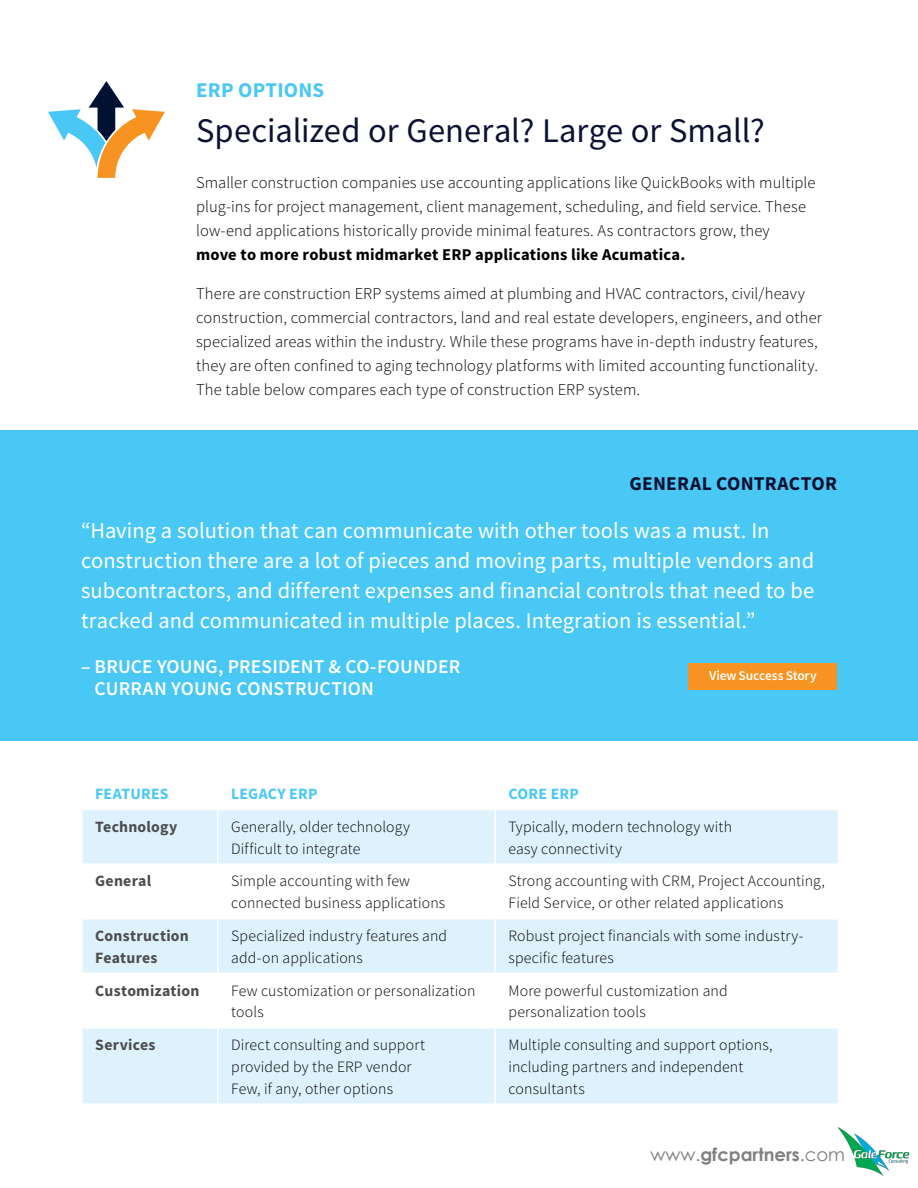
<style>
.page{position:relative;width:918px;height:1188px;background:#fff}
.page>*{position:absolute;margin:0;border:0;box-sizing:border-box;transform-origin:0 0}
.t1{font:34.5px "Source Sans Pro";color:#0d1131}
.t2{font:22.5px/30px "Source Sans Pro";letter-spacing:.005em;color:#fff}
.t3{font:700 21px "Source Sans Pro";letter-spacing:.01em;color:#49c8f5}
.t4{font:600 19.5px/22.5px "Source Sans Pro";letter-spacing:.005em;color:#fff}
.t5{font:700 19.5px "Source Sans Pro";letter-spacing:.01em;color:#0d1131}
.t6{font:700 18px "Century Gothic";color:#808080}
.t7{font:300 16.5px/24px "Source Sans Pro";letter-spacing:.005em;color:#000}
.t8{font:700 16.5px "Source Sans Pro";letter-spacing:.01em;color:#000}
.t9{font:300 15.75px/21.8px "Source Sans Pro";letter-spacing:.01em;color:#000}
.t10{font:700 15.75px/21.8px "Source Sans Pro";letter-spacing:.015em;color:#4d4d4f}
.t11{font:700 15.75px "Source Sans Pro";letter-spacing:.015em;color:#49c8f5}
.t12{font:600 13.5px "Source Sans Pro";letter-spacing:-.01em;color:#fff}
.s1{font-weight:400}
</style>
<div class="page">
<svg style="left:82px;top:810px;width:756px;height:293px;fill:#ddf2fd"></svg>
<hr style="left:217px;top:810px;width:2px;height:53px;background:#fff">
<hr style="left:494px;top:810px;width:2px;height:53px;background:#fff">
<hr style="left:81px;top:863px;width:137px;height:2px;background:#fff">
<hr style="left:218px;top:863px;width:277px;height:2px;background:#fff">
<hr style="left:217px;top:865px;width:2px;height:53px;background:#fff">
<hr style="left:495px;top:863px;width:344px;height:2px;background:#fff">
<hr style="left:494px;top:865px;width:2px;height:53px;background:#fff">
<hr style="left:81px;top:918px;width:137px;height:2px;background:#fff">
<hr style="left:218px;top:918px;width:277px;height:2px;background:#fff">
<hr style="left:217px;top:920px;width:2px;height:53px;background:#fff">
<hr style="left:495px;top:918px;width:344px;height:2px;background:#fff">
<hr style="left:494px;top:920px;width:2px;height:53px;background:#fff">
<hr style="left:81px;top:973px;width:137px;height:1px;background:#fff">
<hr style="left:218px;top:973px;width:277px;height:1px;background:#fff">
<hr style="left:217px;top:974px;width:2px;height:53px;background:#fff">
<hr style="left:495px;top:973px;width:344px;height:1px;background:#fff">
<hr style="left:494px;top:974px;width:2px;height:53px;background:#fff">
<hr style="left:81px;top:1027px;width:137px;height:2px;background:#fff">
<hr style="left:218px;top:1027px;width:277px;height:2px;background:#fff">
<hr style="left:217px;top:1029px;width:2px;height:74px;background:#fff">
<hr style="left:495px;top:1027px;width:344px;height:2px;background:#fff">
<hr style="left:494px;top:1029px;width:2px;height:74px;background:#fff">
<div style="left:0;top:430px;width:918px;height:310px;background:#49c8f5"></div>
<div style="left:689px;top:663px;width:148px;height:27px;background:#f79421"></div>
<svg style="left:48px;top:81px;width:117px;height:97px"></svg>
<img style="left:837px;top:1127px;width:73px;height:49px">
<p class="t3" style="left:196px;top:76px;width:130px">ERP OPTIONS</p>
<h1 class="t1" style="left:196px;top:108px;width:570px">Specialized or General? Large or Small?</h1>
<p class="t7" style="left:196px;top:171px;width:621px">Smaller construction companies use accounting applications like QuickBooks with multiple plug-ins for project management, client management, scheduling, and field service. These low-end applications historically provide minimal features. As contractors grow, they</p>
<p class="t8" style="left:196px;top:244px;width:491px">move to more robust midmarket ERP applications like Acumatica.</p>
<p class="t7" style="left:196px;top:282px;width:627px">There are construction ERP systems aimed at plumbing and HVAC contractors, civil/heavy construction, commercial contractors, land and real estate developers, engineers, and other specialized areas within the industry. While these programs have in-depth industry features, they are often confined to aging technology platforms with limited accounting functionality.<br>The table below compares each type of construction ERP system.</p>
<p class="t5" style="left:630px;top:470px;width:209px">GENERAL CONTRACTOR</p>
<p class="t2" style="left:81px;top:515px;width:735px">“Having a solution that can communicate with other tools was a must. In construction there are a lot of pieces and moving parts, multiple vendors and subcontractors, and different expenses and financial controls that need to be tracked and communicated in multiple places. Integration is essential.”</p>
<p class="t4" style="left:95px;top:655px;width:367px;text-indent:-14px">– BRUCE YOUNG, PRESIDENT &amp; CO-FOUNDER<br>CURRAN YOUNG CONSTRUCTION</p>
<p class="t12" style="left:709px;top:667px;width:109px">View Success Story</p>
<p class="t11" style="left:95px;top:783px;width:75px">FEATURES</p>
<p class="t11" style="left:231px;top:783px;width:88px">LEGACY ERP</p>
<p class="t11" style="left:508px;top:783px;width:72px">CORE ERP</p>
<p class="t10" style="left:95px;top:816px;width:84px">Technology</p>
<p class="t9" style="left:231px;top:816px;width:180px">Generally, older technology<br>Difficult to integrate</p>
<p class="t9" style="left:508px;top:816px;width:225px">Typically, modern technology with easy connectivity</p>
<p class="t10" style="left:95px;top:870px;width:58px">General</p>
<p class="t9" style="left:231px;top:870px;width:215px">Simple accounting with few connected business applications</p>
<p class="t9" style="left:508px;top:870px;width:318px">Strong accounting with CRM, Project Accounting,<br>Field Service, or other related applications</p>
<p class="t10" style="left:95px;top:925px;width:95px">Construction<br>Features</p>
<p class="t9" style="left:231px;top:925px;width:217px">Specialized industry features and add-on applications</p>
<p class="t9" style="left:508px;top:925px;width:296px">Robust project financials with some industry&shy;specific features</p>
<p class="t10" style="left:95px;top:979px;width:106px">Customization</p>
<p class="t9" style="left:231px;top:980px;width:246px">Few customization or personalization tools</p>
<p class="t9" style="left:508px;top:980px;width:221px">More powerful customization and personalization tools</p>
<p class="t10" style="left:95px;top:1034px;width:62px">Services</p>
<p class="t9" style="left:231px;top:1034px;width:195px">Direct consulting and support provided by the ERP vendor<br>Few, if any, other options</p>
<p class="t9" style="left:508px;top:1034px;width:266px">Multiple consulting and support options, including partners and independent consultants</p>
<p class="t6" style="left:651px;top:1141px;width:196px"><span class="s1">www.</span>gfcpartners<span class="s1">.com</span></p>
</div>
